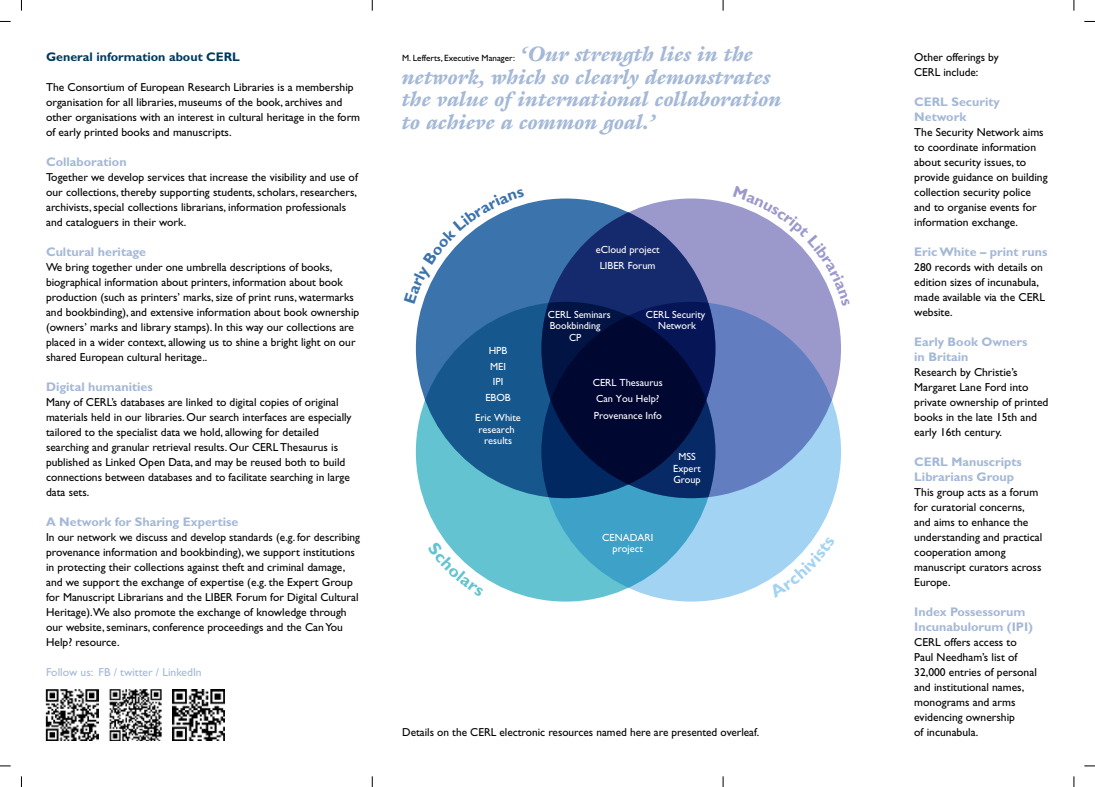
<style>
.page{position:relative;width:1095px;height:787px;background:#fff}
.page>*{position:absolute;margin:0;border:0;box-sizing:border-box;transform-origin:0 0}
.t1{font:italic 900 21px/22.5px "Galliard Std";letter-spacing:.02em;color:#a4b8d7}
.t2{font:700 12.5px/15px "Gill Sans Std";color:#a4b8d7}
.t3{font:700 12.5px "Gill Sans Std";color:#003a5d}
.t4{font:11.5px/15px "Gill Sans Std";color:#000}
.t5{font:11.5px "Gill Sans Std";color:#a4b8d7}
.t6{font:10.38px/11.2px "Gill Sans Std";color:#fff;text-align:center}
.t7{font:9px "Gill Sans Std";color:#000}
</style>
<div class="page">
<div style="left:541px;top:198px;width:300px;height:300px;background:#9b99cb;border-radius:50%"></div>
<div style="left:416px;top:302px;width:299px;height:299px;background:#63c3d1;border-radius:50%"></div>
<svg style="left:541px;top:302px;width:300px;height:299px;background:#72a6d5"></svg>
<svg style="left:416px;top:198px;width:299px;height:300px;background:#226097"></svg>
<svg style="left:541px;top:212px;width:174px;height:286px;background:#233e79"></svg>
<svg style="left:551px;top:316px;width:155px;height:168px;background:#000b37"></svg>
<img style="left:173px;top:689px;width:51px;height:51px">
<img style="left:109px;top:689px;width:53px;height:51px">
<img style="left:46px;top:689px;width:53px;height:51px">
<svg style="left:422px;top:204px;width:102px;height:100px"></svg>
<svg style="left:733px;top:204px;width:102px;height:102px"></svg>
<svg style="left:445px;top:541px;width:39px;height:36px"></svg>
<svg style="left:769px;top:536px;width:46px;height:44px"></svg>
<p class="t3" style="left:46px;top:49px;width:195px">General information about CERL</p>
<p class="t4" style="left:46px;top:80px;width:316px">The Consortium of European Research Libraries is a membership organisation for all libraries, museums of the book, archives and other organisations with an interest in cultural heritage in the form of early printed books and manuscripts.</p>
<p class="t2" style="left:46px;top:154px;width:82px">Collaboration</p>
<p class="t4" style="left:46px;top:170px;width:313px">Together we develop services that increase the visibility and use of our collections, thereby supporting students, scholars, researchers, archivists, special collections librarians, information professionals and cataloguers in their work.</p>
<p class="t2" style="left:46px;top:244px;width:101px">Cultural heritage</p>
<p class="t4" style="left:46px;top:260px;width:315px">We bring together under one umbrella descriptions of books, biographical information about printers, information about book production (such as printers’ marks, size of print runs, watermarks and bookbinding), and extensive information about book ownership (owners’ marks and library stamps). In this way our collections are placed in a wider context, allowing us to shine a bright light on our shared European cultural heritage..</p>
<p class="t2" style="left:46px;top:379px;width:108px">Digital humanities</p>
<p class="t4" style="left:46px;top:395px;width:307px">Many of CERL’s databases are linked to digital copies of original materials held in our libraries. Our search interfaces are especially tailored to the specialist data we hold, allowing for detailed searching and granular retrieval results. Our CERL Thesaurus is published as Linked Open Data, and may be reused both to build connections between databases and to facilitate searching in large data sets.</p>
<p class="t2" style="left:46px;top:514px;width:194px">A Network for Sharing Expertise</p>
<p class="t4" style="left:46px;top:530px;width:315px">In our network we discuss and develop standards (e.g. for describing provenance information and bookbinding), we support institutions in protecting their collections against theft and criminal damage, and we support the exchange of expertise (e.g. the Expert Group for Manuscript Librarians and the LIBER Forum for Digital Cultural Heritage).We also promote the exchange of knowledge through our website, seminars, conference proceedings and the Can You Help? resource.</p>
<p class="t5" style="left:46px;top:666px;width:157px">Follow us: FB / twitter / LinkedIn</p>
<h1 class="t1" style="left:402px;top:43px;width:381px;text-indent:120px">‘Our strength lies in the network, which so clearly demonstrates the value of international collaboration to achieve a common goal.’</h1>
<p class="t7" style="left:402px;top:53px;width:114px">M. Lefferts, Executive Manager:</p>
<p class="t6" style="left:596px;top:242px;width:65px;line-height:15.5px">eCloud project<br>LIBER Forum</p>
<p class="t6" style="left:485px;top:343px;width:27px;line-height:15.5px">HPB<br>MEI<br>IPI<br>EBOB</p>
<p class="t6" style="left:475px;top:412px;width:47px">Eric White research results</p>
<p class="t6" style="left:548px;top:309px;width:64px">CERL Seminars</p>
<p class="t6" style="left:550px;top:320px;width:52px">Bookbinding</p>
<p class="t6" style="left:569px;top:331px;width:14px">CP</p>
<p class="t6" style="left:646px;top:309px;width:61px">CERL Security<br>Network</p>
<p class="t6" style="left:593px;top:373px;width:72px;line-height:17px;text-align:left">CERL Thesaurus<br>Can You Help?<br>Provenance Info</p>
<p class="t6" style="left:673px;top:451px;width:29px">MSS<br>Expert<br>Group</p>
<p class="t6" style="left:602px;top:531px;width:53px">CENADARI project</p>
<p class="t4" style="left:402px;top:725px;width:359px">Details on the CERL electronic resources named here are presented overleaf.</p>
<p class="t4" style="left:914px;top:50px;width:86px">Other offerings by<br>CERL include:</p>
<p class="t2" style="left:914px;top:94px;width:87px">CERL Security<br>Network</p>
<p class="t4" style="left:914px;top:125px;width:135px">The Security Network aims to coordinate information about security issues, to provide guidance on building collection security police and to organise events for information exchange.</p>
<p class="t2" style="left:914px;top:244px;width:135px">Eric White – print runs</p>
<p class="t4" style="left:914px;top:260px;width:132px">280 records with details on edition sizes of incunabula, made available via the CERL website.</p>
<p class="t2" style="left:914px;top:334px;width:115px">Early Book Owners in Britain</p>
<p class="t4" style="left:914px;top:365px;width:136px">Research by Christie’s<br>Margaret Lane Ford into private ownership of printed books in the late 15th and early 16th century.</p>
<p class="t2" style="left:914px;top:454px;width:109px">CERL Manuscripts<br>Librarians Group</p>
<p class="t4" style="left:914px;top:485px;width:130px">This group acts as a forum for curatorial concerns, and aims to enhance the understanding and practical cooperation among manuscript curators across<br>Europe.</p>
<p class="t2" style="left:914px;top:604px;width:120px">Index Possessorum<br>Incunabulorum (IPI)</p>
<p class="t4" style="left:914px;top:635px;width:124px">CERL offers access to<br>Paul Needham’s list of<br>32,000 entries of personal and institutional names, monograms and arms evidencing ownership<br>of incunabula.</p>
</div>
